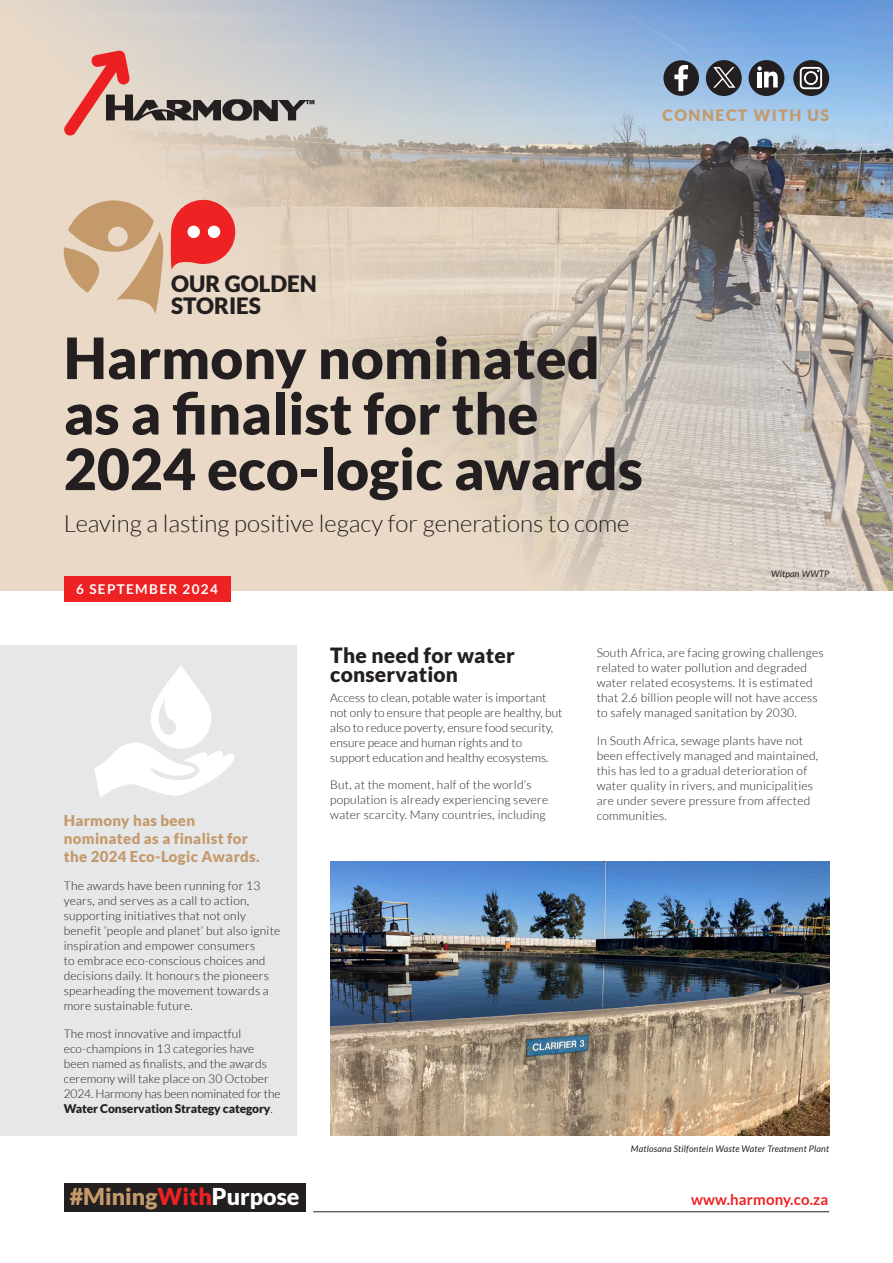
<style>
.page{position:relative;width:893px;height:1263px;background:#fff}
.page>*{position:absolute;margin:0;border:0;box-sizing:border-box;transform-origin:0 0}
.t1{font:900 57px/55.5px "Lato";color:#231f20}
.t2{font:300 24px "Lato";color:#231f20}
.t3{font:900 23.25px "Lato";color:#c49a6b}
.t4{font:900 22.5px/22.5px "Lato";color:#231f20}
.t5{font:900 21px/19.5px "Lato";letter-spacing:.01em;color:#231f20}
.t6{font:900 15.75px "Lato";letter-spacing:.1em;color:#c49a6b}
.t7{font:900 15px/18px "Lato";letter-spacing:.02em;color:#c49a6b}
._24-H1{font:700 15px "Lato";letter-spacing:.01em;color:#ee2123}
.t8{font:700 13.5px "Lato";letter-spacing:.1em;color:#fff}
.t9{font:300 12px/15px "Lato";letter-spacing:.02em;color:#231f20}
.t10{font:300 12px/15px "Lato";color:#231f20}
.t11{font:italic 9px "Lato";letter-spacing:.02em;color:#231f20}
.s1{font-weight:900}
.s2{color:#ee2123}
.s3{color:#fff}
</style>
<div class="page">
<div style="left:0;top:645px;width:296px;height:490px;background:#e6e7e9"></div>
<img style="left:0;top:0;width:893px;height:590px">
<hr style="left:313px;top:1211px;width:516px;height:1px;background:#231f20">
<svg style="left:63px;top:50px;width:251px;height:86px;background:#c5b0a9"></svg>
<div style="left:64px;top:1183px;width:242px;height:29px;background:#231f20"></div>
<div style="left:663px;top:60px;width:36px;height:36px;background:#231f20;border-radius:50%"></div>
<svg style="left:674px;top:65px;width:14px;height:26px"></svg>
<div style="left:749px;top:60px;width:35px;height:36px;background:#231f20;border-radius:18px"></div>
<svg style="left:757px;top:66px;width:21px;height:21px"></svg>
<svg style="left:793px;top:60px;width:36px;height:36px"></svg>
<svg style="left:800px;top:67px;width:22px;height:22px"></svg>
<div style="left:706px;top:60px;width:36px;height:36px;background:#231f20;border-radius:18px"></div>
<svg style="left:713px;top:67px;width:22px;height:21px"></svg>
<svg style="left:170px;top:198px;width:67px;height:72px;background:#eb5854"></svg>
<svg style="left:64px;top:200px;width:99px;height:114px;background:#d7bb9b"></svg>
<div style="left:187px;top:226px;width:13px;height:12px;background:#fff;border-radius:50%"></div>
<div style="left:208px;top:226px;width:12px;height:12px;background:#fff;border-radius:50%"></div>
<div style="left:64px;top:576px;width:166px;height:26px;background:#ee2123"></div>
<img style="left:330px;top:861px;width:499px;height:274px">
<svg style="left:94px;top:666px;width:140px;height:132px"></svg>
<h1 class="t6" style="left:662px;top:106px;width:168px">CONNECT WITH US</h1>
<p class="t4" style="left:171px;top:272px;width:147px">OUR GOLDEN<br>STORIES</p>
<p class="t1" style="left:64px;top:329px;width:581px">Harmony nominated as a finalist for the<br>2024 eco-logic awards</p>
<p class="t2" style="left:64px;top:510px;width:567px">Leaving a lasting positive legacy for generations to come</p>
<p class="t8" style="left:76px;top:582px;width:143px">6 SEPTEMBER 2024</p>
<p class="t11" style="left:771px;top:569px;width:60px">Witpan WWTP</p>
<p class="t7" style="left:64px;top:811px;width:197px">Harmony has been nominated as a finalist for the 2024 Eco-Logic Awards.</p>
<p class="t9" style="left:64px;top:878px;width:218px">The awards have been running for 13 years, and serves as a call to action, supporting initiatives that not only benefit ‘people and planet’ but also ignite inspiration and empower consumers<br>to embrace eco-conscious choices and decisions daily. It honours the pioneers spearheading the movement towards a more sustainable future.</p>
<p class="t9" style="left:64px;top:1026px;width:218px">The most innovative and impactful eco-champions in 13 categories have been named as finalists, and the awards ceremony will take place on 30 October 2024. Harmony has been nominated for the <span class="s1">Water Conservation Strategy category</span>.</p>
<p class="t3" style="left:70px;top:1183px;width:231px">#Mining<span class="s2">With</span><span class="s3">Purpose</span></p>
<p class="t5" style="left:330px;top:645px;width:186px">The need for water conservation</p>
<p class="t10" style="left:330px;top:690px;width:234px">Access to clean, potable water is important not only to ensure that people are healthy, but also to reduce poverty, ensure food security, ensure peace and human rights and to support education and healthy ecosystems.</p>
<p class="t9" style="left:330px;top:778px;width:220px">But, at the moment, half of the world’s population is already experiencing severe water scarcity. Many countries, including</p>
<p class="t9" style="left:597px;top:645px;width:228px">South Africa, are facing growing challenges related to water pollution and degraded water related ecosystems. It is estimated that 2.6 billion people will not have access to safely managed sanitation by 2030.</p>
<p class="t9" style="left:597px;top:733px;width:223px">In South Africa, sewage plants have not been effectively managed and maintained, this has led to a gradual deterioration of water quality in rivers, and municipalities are under severe pressure from affected communities.</p>
<p class="t11" style="left:631px;top:1144px;width:200px">Matlosana Stilfontein Waste Water Treatment Plant</p>
<p class="_24-H1" style="left:691px;top:1190px;width:139px">www.harmony.co.za</p>
</div>
